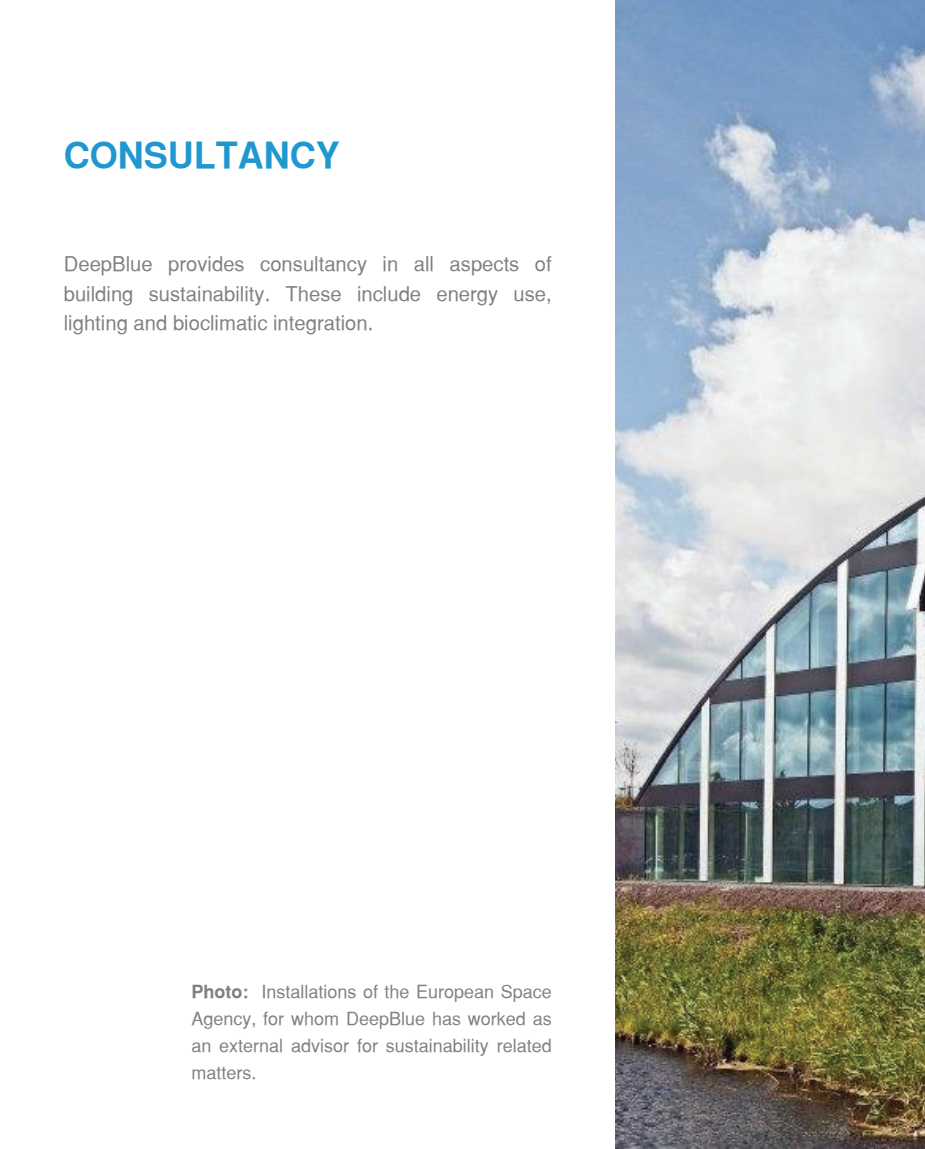
<style>
.page{position:relative;width:925px;height:1149px;background:#fff}
.page>*{position:absolute;margin:0;border:0;box-sizing:border-box;transform-origin:0 0}
.t1{font:700 36px "Sans Serif";color:#2197cf}
.t2{font:20.25px/29.2px "Sans Serif";color:#808180;text-align:justify}
.t3{font:18px/27px "Sans Serif";color:#808180;text-align:justify}
.s1{font-weight:700}
</style>
<div class="page">
<img style="left:615px;top:0;width:310px;height:1148px">
<h1 class="t1" style="left:64px;top:134px;width:277px">CONSULTANCY</h1>
<p class="t2" style="left:64px;top:249px;width:489px">DeepBlue provides consultancy in all aspects of building sustainability. These include energy use, lighting and bioclimatic integration.</p>
<p class="t3" style="left:191px;top:977px;width:362px"><span class="s1">Photo:</span> Installations of the European Space Agency, for whom DeepBlue has worked as an external advisor for sustainability related matters.</p>
</div>
